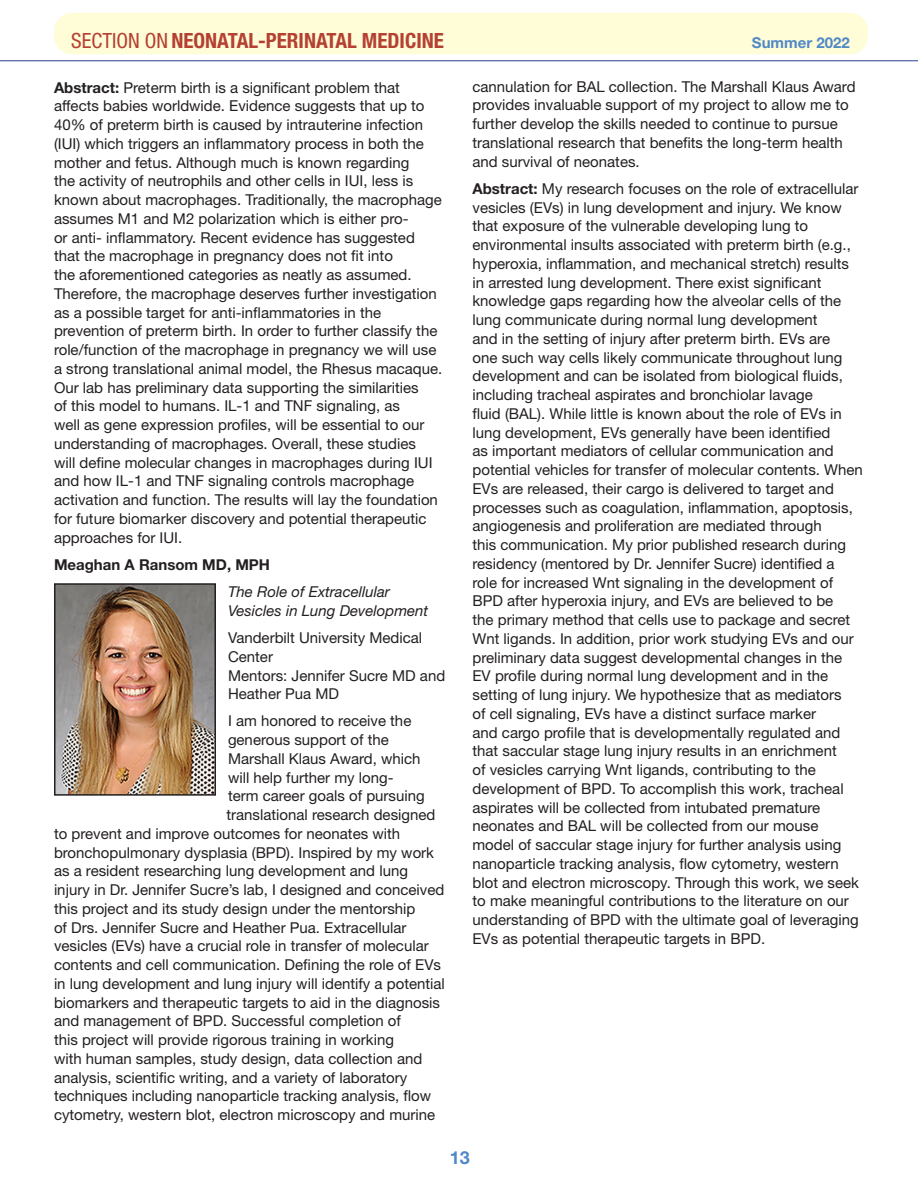
<style>
.page{position:relative;width:918px;height:1188px;background:#fff}
.page>*{position:absolute;margin:0;border:0;box-sizing:border-box;transform-origin:0 0}
.t1{font:700 condensed 21px "Helvetica Neue";color:#b44132}
.t2{font:700 18px "Helvetica Neue";color:#5089c7}
.t3{font:15px/18.8px "Helvetica Neue LT Std";color:#231f20}
.t4{font:italic 15px/18.8px "Helvetica Neue";color:#231f20}
.t5{font:15px/18.8px "Helvetica Neue";color:#231f20}
.t6{font:700 15px "Helvetica Neue";color:#231f20}
.t7{font:700 15px "Helvetica Neue";color:#5089c7}
.s1{font-weight:400}
.s2{font-family:"Helvetica Neue";font-weight:700}
</style>
<div class="page">
<div style="left:54px;top:13px;width:814px;height:41px;background:#fffcd8;border-radius:18px"></div>
<hr style="left:0;top:61px;width:918px;height:1px;background:#253f8e">
<img style="left:57px;top:586px;width:156px;height:207px">
<div style="left:54px;top:583px;width:162px;height:213px;border:2px solid #231f20"></div>
<h1 class="t1" style="left:71px;top:27px;width:374px"><span class="s1">SECTION ON</span> NEONATAL-PERINATAL MEDICINE</h1>
<p class="t7" style="left:752px;top:33px;width:99px">Summer 2022</p>
<p class="t3" style="left:54px;top:78px;width:390px"><span class="s2">Abstract:</span> Preterm birth is a significant problem that affects babies worldwide. Evidence suggests that up to 40% of preterm birth is caused by intrauterine infection (IUI) which triggers an inflammatory process in both the mother and fetus. Although much is known regarding<br>the activity of neutrophils and other cells in IUI, less is known about macrophages. Traditionally, the macrophage assumes M1 and M2 polarization which is either pro-<br>or anti- inflammatory. Recent evidence has suggested that the macrophage in pregnancy does not fit into<br>the aforementioned categories as neatly as assumed.<br>Therefore, the macrophage deserves further investigation as a possible target for anti-inflammatories in the prevention of preterm birth. In order to further classify the role/function of the macrophage in pregnancy we will use a strong translational animal model, the Rhesus macaque.<br>Our lab has preliminary data supporting the similarities<br>of this model to humans. IL-1 and TNF signaling, as<br>well as gene expression profiles, will be essential to our understanding of macrophages. Overall, these studies<br>will define molecular changes in macrophages during IUI and how IL-1 and TNF signaling controls macrophage activation and function. The results will lay the foundation for future biomarker discovery and potential therapeutic approaches for IUI.</p>
<p class="t6" style="left:54px;top:555px;width:218px">Meaghan A Ransom MD, MPH</p>
<p class="t4" style="left:228px;top:582px;width:202px">The Role of Extracellular<br>Vesicles in Lung Development</p>
<p class="t5" style="left:228px;top:628px;width:196px">Vanderbilt University Medical<br>Center</p>
<p class="t3" style="left:228px;top:666px;width:219px">Mentors: Jennifer Sucre MD and<br>Heather Pua MD</p>
<p class="t3" style="left:228px;top:712px;width:185px">I am honored to receive the</p>
<p class="t3" style="left:228px;top:730px;width:162px">generous support of the</p>
<p class="t3" style="left:228px;top:749px;width:194px">Marshall Klaus Award, which</p>
<p class="t3" style="left:228px;top:768px;width:167px">will help further my long-</p>
<p class="t3" style="left:228px;top:787px;width:198px">term career goals of pursuing</p>
<p class="t3" style="left:226px;top:805px;width:210px">translational research designed</p>
<p class="t3" style="left:54px;top:824px;width:348px">to prevent and improve outcomes for neonates with</p>
<p class="t3" style="left:54px;top:843px;width:382px">bronchopulmonary dysplasia (BPD). Inspired by my work</p>
<p class="t3" style="left:54px;top:862px;width:355px">as a resident researching lung development and lung</p>
<p class="t3" style="left:54px;top:880px;width:392px">injury in Dr. Jennifer Sucre’s lab, I designed and conceived</p>
<p class="t3" style="left:54px;top:899px;width:363px">this project and its study design under the mentorship</p>
<p class="t3" style="left:54px;top:918px;width:354px">of Drs. Jennifer Sucre and Heather Pua. Extracellular</p>
<p class="t3" style="left:54px;top:937px;width:376px">vesicles (EVs) have a crucial role in transfer of molecular</p>
<p class="t3" style="left:54px;top:955px;width:389px">contents and cell communication. Defining the role of EVs</p>
<p class="t3" style="left:54px;top:974px;width:392px">in lung development and lung injury will identify a potential</p>
<p class="t3" style="left:54px;top:993px;width:388px">biomarkers and therapeutic targets to aid in the diagnosis</p>
<p class="t3" style="left:54px;top:1012px;width:349px">and management of BPD. Successful completion of</p>
<p class="t3" style="left:54px;top:1030px;width:342px">this project will provide rigorous training in working</p>
<p class="t3" style="left:54px;top:1049px;width:370px">with human samples, study design, data collection and</p>
<p class="t3" style="left:54px;top:1068px;width:355px">analysis, scientific writing, and a variety of laboratory</p>
<p class="t3" style="left:54px;top:1087px;width:379px">techniques including nanoparticle tracking analysis, flow</p>
<p class="t3" style="left:54px;top:1105px;width:383px">cytometry, western blot, electron microscopy and murine</p>
<p class="t3" style="left:472px;top:77px;width:385px">cannulation for BAL collection. The Marshall Klaus Award provides invaluable support of my project to allow me to further develop the skills needed to continue to pursue translational research that benefits the long-term health and survival of neonates.</p>
<p class="t3" style="left:472px;top:179px;width:392px"><span class="s2">Abstract:</span> My research focuses on the role of extracellular vesicles (EVs) in lung development and injury. We know that exposure of the vulnerable developing lung to environmental insults associated with preterm birth (e.g., hyperoxia, inflammation, and mechanical stretch) results in arrested lung development. There exist significant knowledge gaps regarding how the alveolar cells of the lung communicate during normal lung development<br>and in the setting of injury after preterm birth. EVs are<br>one such way cells likely communicate throughout lung development and can be isolated from biological fluids, including tracheal aspirates and bronchiolar lavage<br>fluid (BAL). While little is known about the role of EVs in lung development, EVs generally have been identified<br>as important mediators of cellular communication and potential vehicles for transfer of molecular contents. When EVs are released, their cargo is delivered to target and processes such as coagulation, inflammation, apoptosis, angiogenesis and proliferation are mediated through<br>this communication. My prior published research during residency (mentored by Dr. Jennifer Sucre) identified a role for increased Wnt signaling in the development of BPD after hyperoxia injury, and EVs are believed to be<br>the primary method that cells use to package and secret Wnt ligands. In addition, prior work studying EVs and our preliminary data suggest developmental changes in the EV profile during normal lung development and in the setting of lung injury. We hypothesize that as mediators<br>of cell signaling, EVs have a distinct surface marker<br>and cargo profile that is developmentally regulated and that saccular stage lung injury results in an enrichment<br>of vesicles carrying Wnt ligands, contributing to the development of BPD. To accomplish this work, tracheal aspirates will be collected from intubated premature neonates and BAL will be collected from our mouse model of saccular stage injury for further analysis using nanoparticle tracking analysis, flow cytometry, western blot and electron microscopy. Through this work, we seek to make meaningful contributions to the literature on our understanding of BPD with the ultimate goal of leveraging EVs as potential therapeutic targets in BPD.</p>
<p class="t2" style="left:450px;top:1146px;width:22px">13</p>
</div>
